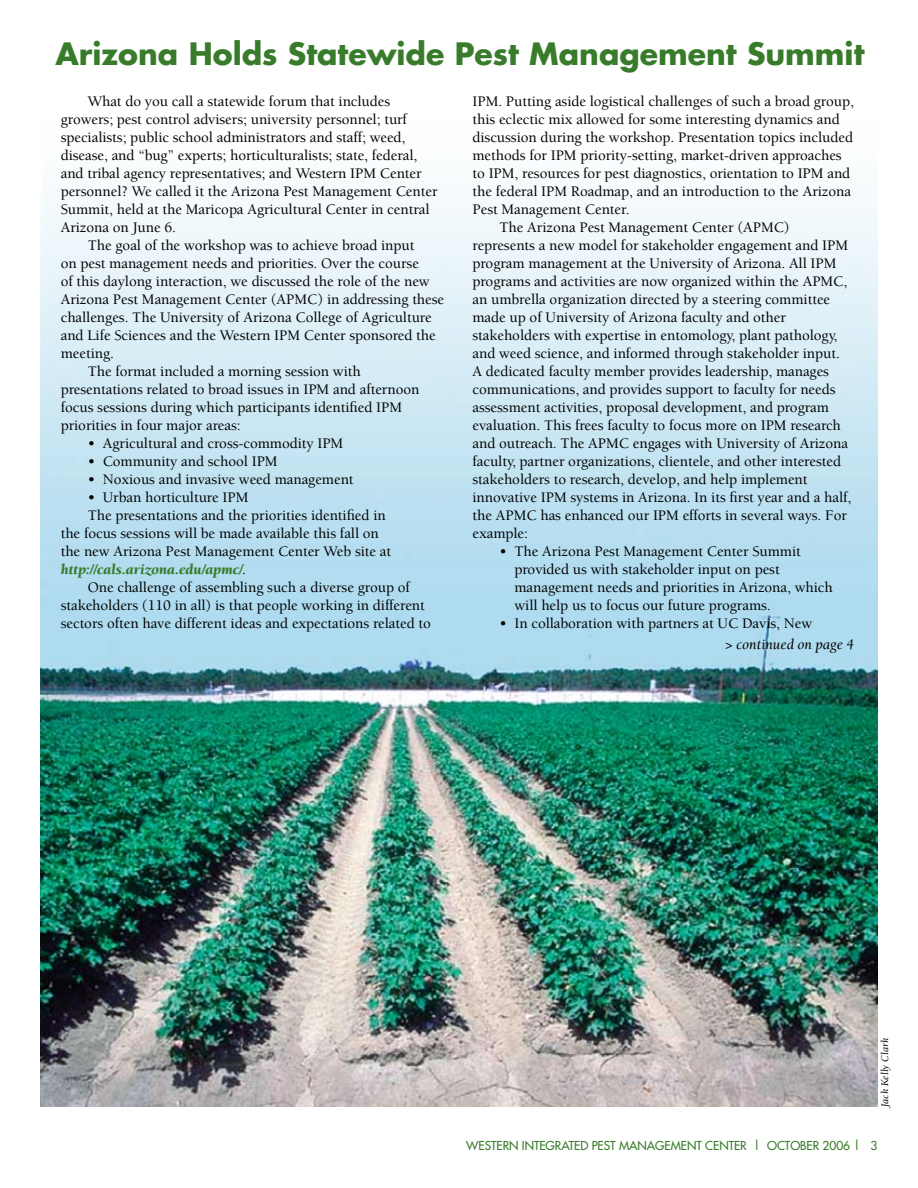
<style>
.page{position:relative;width:918px;height:1188px;background:#fff}
.page>*{position:absolute;margin:0;border:0;box-sizing:border-box;transform-origin:0 0}
.t1{font:700 30px "Futura";color:#387c2b}
.t2{font:500 15px/18px "Berkeley";letter-spacing:-.005em;color:#000}
.t3{font:italic 900 15px "Berkeley";color:#387c2b}
.t4{font:italic 15px "Berkeley";color:#000}
.t5{font:12px "Futura";letter-spacing:-.005em;color:#387c2b}
.t6{font:italic 10.5px "Berkeley";color:#000}
.s1{font-weight:500;font-style:normal;color:#000}
</style>
<div class="page">
<img style="left:40px;top:198px;width:838px;height:909px">
<h1 class="t1" style="left:55px;top:32px;width:811px">Arizona Holds Statewide Pest Management Summit</h1>
<p class="t2" style="left:88px;top:92px;width:304px">What do you call a statewide forum that includes</p>
<p class="t2" style="left:61px;top:110px;width:348px">growers; pest control advisers; university personnel; turf</p>
<p class="t2" style="left:61px;top:128px;width:346px">specialists; public school administrators and staff; weed,</p>
<p class="t2" style="left:61px;top:146px;width:358px">disease, and “bug” experts; horticulturalists; state, federal,</p>
<p class="t2" style="left:61px;top:164px;width:362px">and tribal agency representatives; and Western IPM Center</p>
<p class="t2" style="left:61px;top:182px;width:378px">personnel? We called it the Arizona Pest Management Center</p>
<p class="t2" style="left:61px;top:200px;width:370px">Summit, held at the Maricopa Agricultural Center in central</p>
<p class="t2" style="left:61px;top:218px;width:117px">Arizona on June 6.</p>
<p class="t2" style="left:88px;top:236px;width:328px">The goal of the workshop was to achieve broad input</p>
<p class="t2" style="left:61px;top:254px;width:360px">on pest management needs and priorities. Over the course</p>
<p class="t2" style="left:61px;top:272px;width:371px">of this daylong interaction, we discussed the role of the new</p>
<p class="t2" style="left:61px;top:290px;width:385px">Arizona Pest Management Center (APMC) in addressing these</p>
<p class="t2" style="left:61px;top:308px;width:373px">challenges. The University of Arizona College of Agriculture</p>
<p class="t2" style="left:61px;top:326px;width:377px">and Life Sciences and the Western IPM Center sponsored the</p>
<p class="t2" style="left:61px;top:344px;width:55px">meeting.</p>
<p class="t2" style="left:88px;top:362px;width:275px">The format included a morning session with</p>
<p class="t2" style="left:61px;top:380px;width:360px">presentations related to broad issues in IPM and afternoon</p>
<p class="t2" style="left:61px;top:398px;width:343px">focus sessions during which participants identified IPM</p>
<p class="t2" style="left:61px;top:416px;width:181px">priorities in four major areas:</p>
<p class="t2" style="left:88px;top:434px;width:257px">• Agricultural and cross-commodity IPM</p>
<p class="t2" style="left:88px;top:452px;width:191px">• Community and school IPM</p>
<p class="t2" style="left:88px;top:470px;width:267px">• Noxious and invasive weed management</p>
<p class="t2" style="left:88px;top:488px;width:162px">• Urban horticulture IPM</p>
<p class="t2" style="left:88px;top:506px;width:300px">The presentations and the priorities identified in</p>
<p class="t2" style="left:61px;top:524px;width:320px">the focus sessions will be made available this fall on</p>
<p class="t2" style="left:61px;top:542px;width:332px">the new Arizona Pest Management Center Web site at</p>
<p class="t3" style="left:61px;top:561px;width:187px">http://cals.arizona.edu/apmc/<span class="s1">.</span></p>
<p class="t2" style="left:88px;top:578px;width:324px">One challenge of assembling such a diverse group of</p>
<p class="t2" style="left:61px;top:596px;width:366px">stakeholders (110 in all) is that people working in different</p>
<p class="t2" style="left:61px;top:614px;width:372px">sectors often have different ideas and expectations related to</p>
<p class="t2" style="left:472px;top:92px;width:383px">IPM. Putting aside logistical challenges of such a broad group,</p>
<p class="t2" style="left:472px;top:110px;width:369px">this eclectic mix allowed for some interesting dynamics and</p>
<p class="t2" style="left:472px;top:128px;width:382px">discussion during the workshop. Presentation topics included</p>
<p class="t2" style="left:472px;top:146px;width:371px">methods for IPM priority-setting, market-driven approaches</p>
<p class="t2" style="left:472px;top:164px;width:379px">to IPM, resources for pest diagnostics, orientation to IPM and</p>
<p class="t2" style="left:472px;top:182px;width:380px">the federal IPM Roadmap, and an introduction to the Arizona</p>
<p class="t2" style="left:472px;top:200px;width:159px">Pest Management Center.</p>
<p class="t2" style="left:499px;top:218px;width:292px">The Arizona Pest Management Center (APMC)</p>
<p class="t2" style="left:472px;top:236px;width:377px">represents a new model for stakeholder engagement and IPM</p>
<p class="t2" style="left:472px;top:254px;width:366px">program management at the University of Arizona. All IPM</p>
<p class="t2" style="left:472px;top:272px;width:376px">programs and activities are now organized within the APMC,</p>
<p class="t2" style="left:472px;top:290px;width:359px">an umbrella organization directed by a steering committee</p>
<p class="t2" style="left:472px;top:308px;width:315px">made up of University of Arizona faculty and other</p>
<p class="t2" style="left:472px;top:326px;width:367px">stakeholders with expertise in entomology, plant pathology,</p>
<p class="t2" style="left:472px;top:344px;width:369px">and weed science, and informed through stakeholder input.</p>
<p class="t2" style="left:472px;top:362px;width:358px">A dedicated faculty member provides leadership, manages</p>
<p class="t2" style="left:472px;top:380px;width:365px">communications, and provides support to faculty for needs</p>
<p class="t2" style="left:472px;top:398px;width:358px">assessment activities, proposal development, and program</p>
<p class="t2" style="left:472px;top:416px;width:370px">evaluation. This frees faculty to focus more on IPM research</p>
<p class="t2" style="left:472px;top:434px;width:377px">and outreach. The APMC engages with University of Arizona</p>
<p class="t2" style="left:472px;top:452px;width:370px">faculty, partner organizations, clientele, and other interested</p>
<p class="t2" style="left:472px;top:470px;width:337px">stakeholders to research, develop, and help implement</p>
<p class="t2" style="left:472px;top:488px;width:380px">innovative IPM systems in Arizona. In its first year and a half,</p>
<p class="t2" style="left:472px;top:506px;width:376px">the APMC has enhanced our IPM efforts in several ways. For</p>
<p class="t2" style="left:472px;top:524px;width:57px">example:</p>
<p class="t2" style="left:514px;top:542px;width:320px;text-indent:-15px">• The Arizona Pest Management Center Summit provided us with stakeholder input on pest management needs and priorities in Arizona, which will help us to focus our future programs.</p>
<p class="t2" style="left:499px;top:614px;width:314px">• In collaboration with partners at UC Davis, New</p>
<p class="t4" style="left:725px;top:636px;width:130px">&gt; continued on page 4</p>
<p class="t5" style="left:466px;top:1137px;width:396px">WESTERN INTEGRATED PEST MANAGEMENT CENTER | OCTOBER 2006 |</p>
<p class="t6" style="left:879px;top:1107px;width:71px;rotate:-90deg">Jack Kelly Clark</p>
</div>
